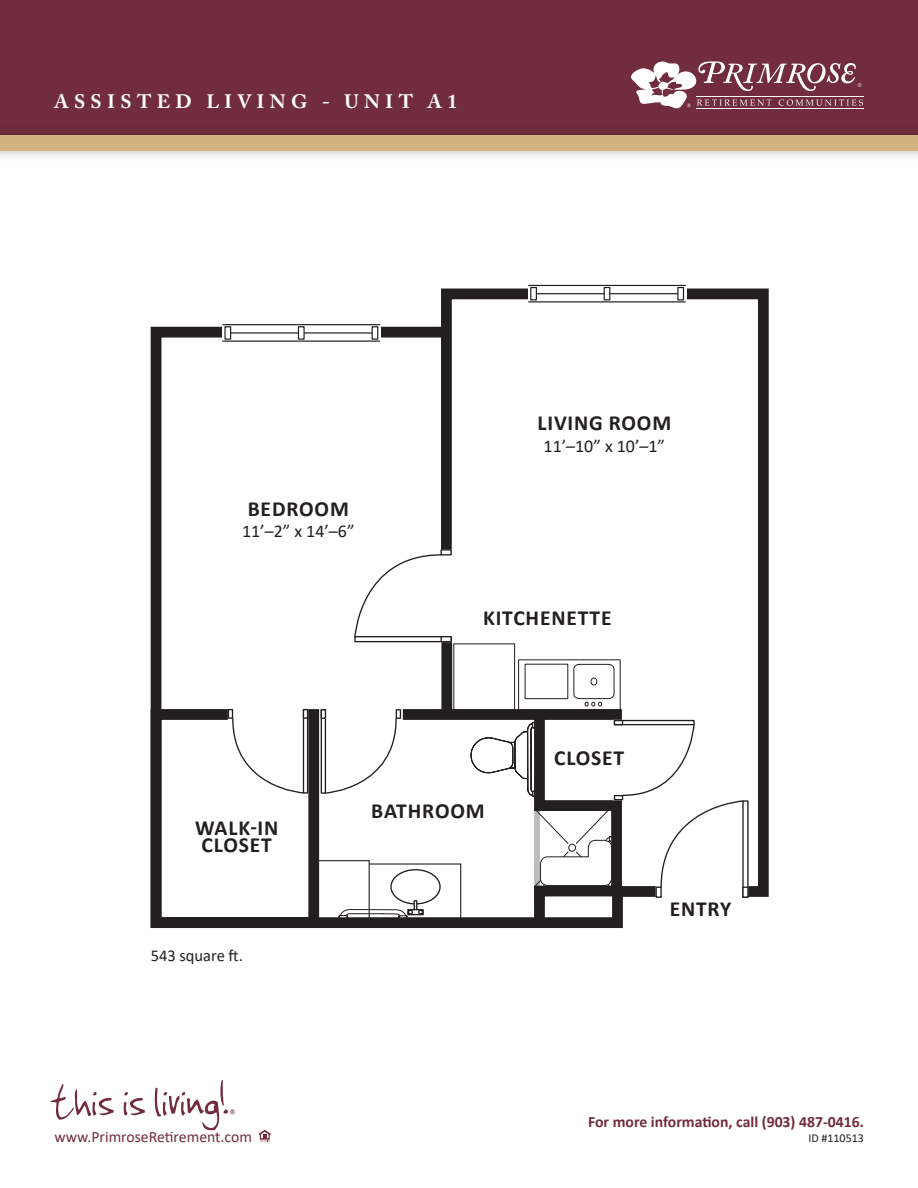
<style>
.page{position:relative;width:918px;height:1188px;background:#fff}
.page>*{position:absolute;margin:0;border:0;box-sizing:border-box;transform-origin:0 0}
.t1{font:55.95px "Jenkinsv 20";color:#722c3d}
.t2{font:700 21.6px/16.5px "Calibri";letter-spacing:.04em;color:#231f20}
.t3{font:700 19.5px "Adobe Caslon";letter-spacing:.275em;color:#fff}
.t4{font:18px "Calibri";color:#231f20}
.t5{font:16.5px "Calibri";color:#231f20}
.t6{font:700 15.75px "Calibri";color:#722c3d}
.t7{font:15.75px "Calibri";color:#722c3d}
.t8{font:300 12.3px "Calibri";color:#722c3d}
.t9{font:12px "Calibri";color:#231f20}
</style>
<div class="page">
<div style="left:0;top:0;width:918px;height:149px;background:#712c3d"></div>
<hr style="left:696px;top:108px;width:168px;height:1px;background:#fff">
<hr style="left:696px;top:96px;width:168px;height:1px;background:#fff">
<svg style="left:631px;top:61px;width:232px;height:48px"></svg>
<div style="left:0;top:124px;width:918px;height:39px;background:#231f20;opacity:.3"></div>
<div style="left:0;top:136px;width:918px;height:15px;background:#d2b37f"></div>
<svg style="left:259px;top:1130px;width:11px;height:12px"></svg>
<svg style="left:150px;top:284px;width:619px;height:644px"></svg>
<div style="left:151px;top:709px;width:168px;height:219px;border:11px solid #231f20"></div>
<div style="left:656px;top:885px;width:93px;height:15px;background:#fff"></div>
<div style="left:743px;top:801px;width:5px;height:96px;background:#fff"></div>
<div style="left:742px;top:800px;width:7px;height:98px;border:1px solid #231f20"></div>
<div style="left:742px;top:887px;width:7px;height:11px;border:1px solid #231f20"></div>
<svg style="left:535px;top:285px;width:151px;height:17px"></svg>
<hr style="left:529px;top:285px;width:156px;height:1px;background:#231f20">
<hr style="left:529px;top:301px;width:156px;height:1px;background:#231f20">
<hr style="left:533px;top:293px;width:149px;height:1px;background:#231f20">
<div style="left:678px;top:288px;width:5px;height:12px;background:#fff"></div>
<div style="left:677px;top:287px;width:7px;height:13px;border:1px solid #231f20"></div>
<div style="left:530px;top:287px;width:7px;height:13px;border:1px solid #231f20"></div>
<div style="left:604px;top:288px;width:6px;height:12px;background:#fff"></div>
<div style="left:604px;top:287px;width:6px;height:13px;border:1px solid #231f20"></div>
<svg style="left:470px;top:124px;width:65px;height:673px"></svg>
<svg style="left:315px;top:860px;width:147px;height:67px"></svg>
<div style="left:403px;top:709px;width:219px;height:11px;background:#231f20"></div>
<div style="left:441px;top:632px;width:11px;height:80px;background:#231f20"></div>
<div style="left:321px;top:708px;width:80px;height:12px;background:#fff"></div>
<div style="left:321px;top:709px;width:5px;height:10px;border:1px solid #231f20"></div>
<div style="left:396px;top:709px;width:5px;height:10px;border:1px solid #231f20"></div>
<svg style="left:321px;top:710px;width:79px;height:84px"></svg>
<div style="left:228px;top:707px;width:80px;height:13px;background:#fff"></div>
<div style="left:303px;top:710px;width:5px;height:83px;background:#fff"></div>
<div style="left:303px;top:709px;width:5px;height:85px;border:1px solid #231f20"></div>
<div style="left:303px;top:709px;width:5px;height:10px;border:1px solid #231f20"></div>
<div style="left:228px;top:709px;width:5px;height:10px;border:1px solid #231f20"></div>
<svg style="left:231px;top:717px;width:74px;height:77px"></svg>
<div style="left:439px;top:549px;width:15px;height:93px;background:#fff"></div>
<div style="left:355px;top:637px;width:96px;height:5px;background:#fff"></div>
<div style="left:354px;top:636px;width:98px;height:6px;border:1px solid #231f20"></div>
<div style="left:440px;top:636px;width:12px;height:6px;border:1px solid #231f20"></div>
<div style="left:440px;top:549px;width:12px;height:6px;border:1px solid #231f20"></div>
<svg style="left:354px;top:554px;width:88px;height:84px"></svg>
<svg style="left:471px;top:664px;width:273px;height:264px"></svg>
<svg style="left:222px;top:324px;width:158px;height:18px"></svg>
<hr style="left:223px;top:324px;width:157px;height:1px;background:#231f20">
<hr style="left:223px;top:341px;width:157px;height:1px;background:#231f20">
<hr style="left:227px;top:332px;width:149px;height:2px;background:#231f20">
<div style="left:372px;top:327px;width:6px;height:12px;background:#fff"></div>
<div style="left:372px;top:326px;width:6px;height:14px;border:1px solid #231f20"></div>
<div style="left:225px;top:327px;width:6px;height:12px;background:#fff"></div>
<div style="left:224px;top:326px;width:7px;height:14px;border:1px solid #231f20"></div>
<div style="left:298px;top:327px;width:6px;height:12px;background:#fff"></div>
<div style="left:298px;top:326px;width:7px;height:14px;border:1px solid #231f20"></div>
<p class="t3" style="left:55px;top:90px;width:404px">ASSISTED LIVING - UNIT A1</p>
<p class="t2" style="left:248px;top:500px;width:103px">BEDROOM</p>
<p class="t4" style="left:242px;top:519px;width:114px">11’–2” x 14’–6”</p>
<p class="t2" style="left:537px;top:414px;width:135px">LIVING ROOM</p>
<p class="t4" style="left:544px;top:433px;width:123px">11’–10” x 10’–1”</p>
<p class="t2" style="left:483px;top:610px;width:130px">KITCHENETTE</p>
<p class="t2" style="left:554px;top:749px;width:71px">CLOSET</p>
<p class="t2" style="left:195px;top:819px;width:85px">WALK-IN<br>CLOSET</p>
<p class="t5" style="left:151px;top:944px;width:94px">543 square ft.</p>
<p class="t2" style="left:371px;top:803px;width:115px">BATHROOM</p>
<p class="t2" style="left:670px;top:900px;width:63px">ENTRY</p>
<h1 class="t1" style="left:49px;top:1071px;width:179px">this is living!</h1>
<p class="t8" style="left:230px;top:1106px;width:8px">®</p>
<p class="t6" style="left:588px;top:1111px;width:277px">For more information, call (903) 487-0416.</p>
<p class="t7" style="left:55px;top:1126px;width:199px">www.PrimroseRetirement.com</p>
<p class="t9" style="left:808px;top:1130px;width:57px">ID #110513</p>
</div>
